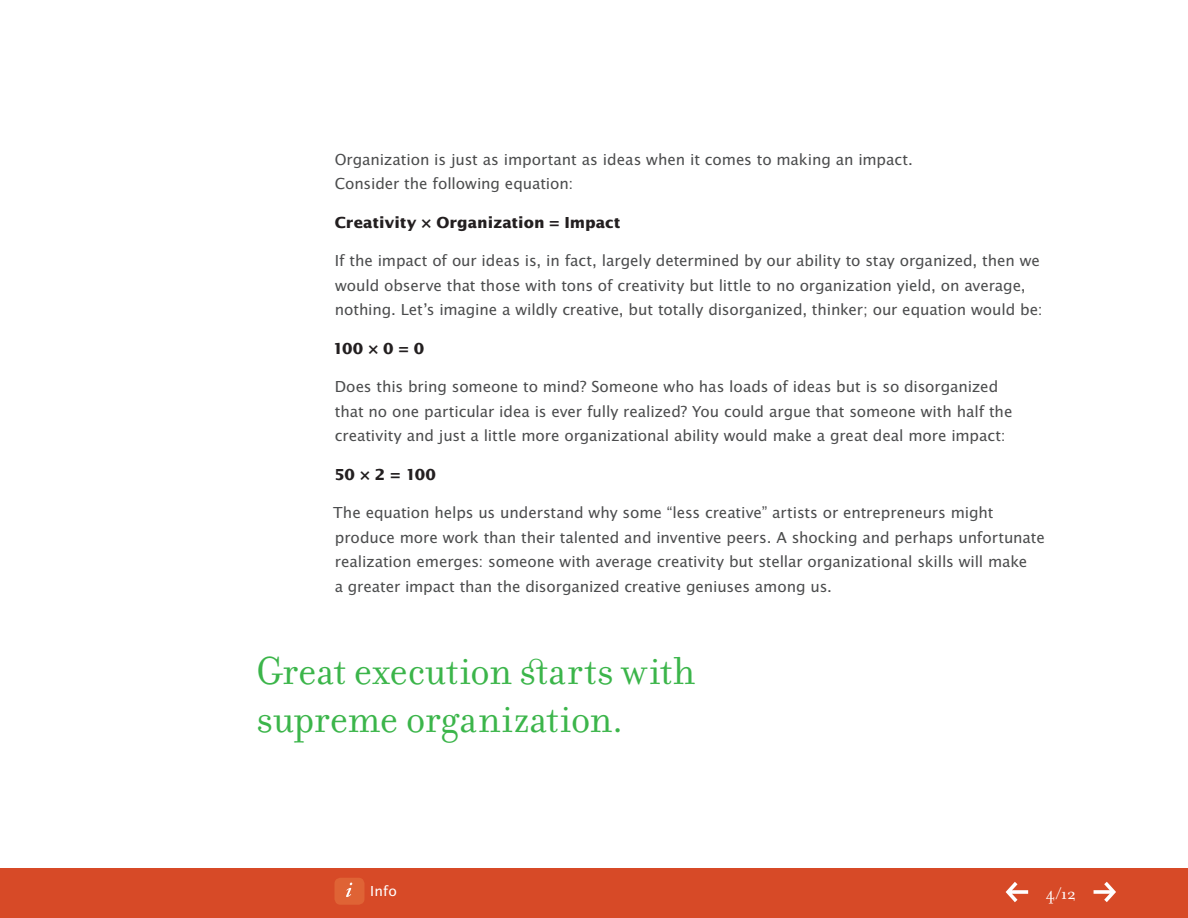
<style>
.page{position:relative;width:1188px;height:918px;background:#fff}
.page>*{position:absolute;margin:0;border:0;box-sizing:border-box;transform-origin:0 0}
.t1{font:42px/48px "Filosofia OT";color:#3bb54a}
.t2{font:18px "Filosofia OT";color:#fff}
.t3{font:16.5px/24.8px "Lucida Sans EFOP";letter-spacing:-.005em;color:#4b4c4d}
.t4{font:700 16.5px "Lucida Sans EFOP";color:#231f20}
.t5{font:15px "Lucida Sans EFOP";color:#fff}
</style>
<div class="page">
<div style="left:0;top:869px;width:1188px;height:49px;background:#d74a27"></div>
<div style="left:334px;top:878px;width:30px;height:27px;background:#df6335;border-radius:6px"></div>
<svg style="left:346px;top:883px;width:6px;height:14px"></svg>
<svg style="left:1006px;top:882px;width:22px;height:20px"></svg>
<svg style="left:1094px;top:882px;width:22px;height:20px"></svg>
<p class="t3" style="left:335px;top:148px;width:580px">Organization is just as important as ideas when it comes to making an impact.<br>Consider the following equation:</p>
<p class="t4" style="left:335px;top:213px;width:287px">Creativity × Organization = Impact</p>
<p class="t3" style="left:335px;top:249px;width:709px">If the impact of our ideas is, in fact, largely determined by our ability to stay organized, then we would observe that those with tons of creativity but little to no organization yield, on average, nothing. Let’s imagine a wildly creative, but totally disorganized, thinker; our equation would be:</p>
<p class="t4" style="left:333px;top:339px;width:93px">100 × 0 = 0</p>
<p class="t3" style="left:335px;top:375px;width:679px">Does this bring someone to mind? Someone who has loads of ideas but is so disorganized that no one particular idea is ever fully realized? You could argue that someone with half the creativity and just a little more organizational ability would make a great deal more impact:</p>
<p class="t4" style="left:334px;top:465px;width:103px">50 × 2 = 100</p>
<p class="t3" style="left:333px;top:501px;width:713px">The equation helps us understand why some “less creative” artists or entrepreneurs might produce more work than their talented and inventive peers. A shocking and perhaps unfortunate realization emerges: someone with average creativity but stellar organizational skills will make<br>a greater impact than the disorganized creative geniuses among us.</p>
<h1 class="t1" style="left:256px;top:647px;width:440px">Great execution starts with supreme organization.</h1>
<p class="t5" style="left:370px;top:883px;width:28px">Info</p>
<p class="t2" style="left:1046px;top:884px;width:31px">4/12</p>
</div>
